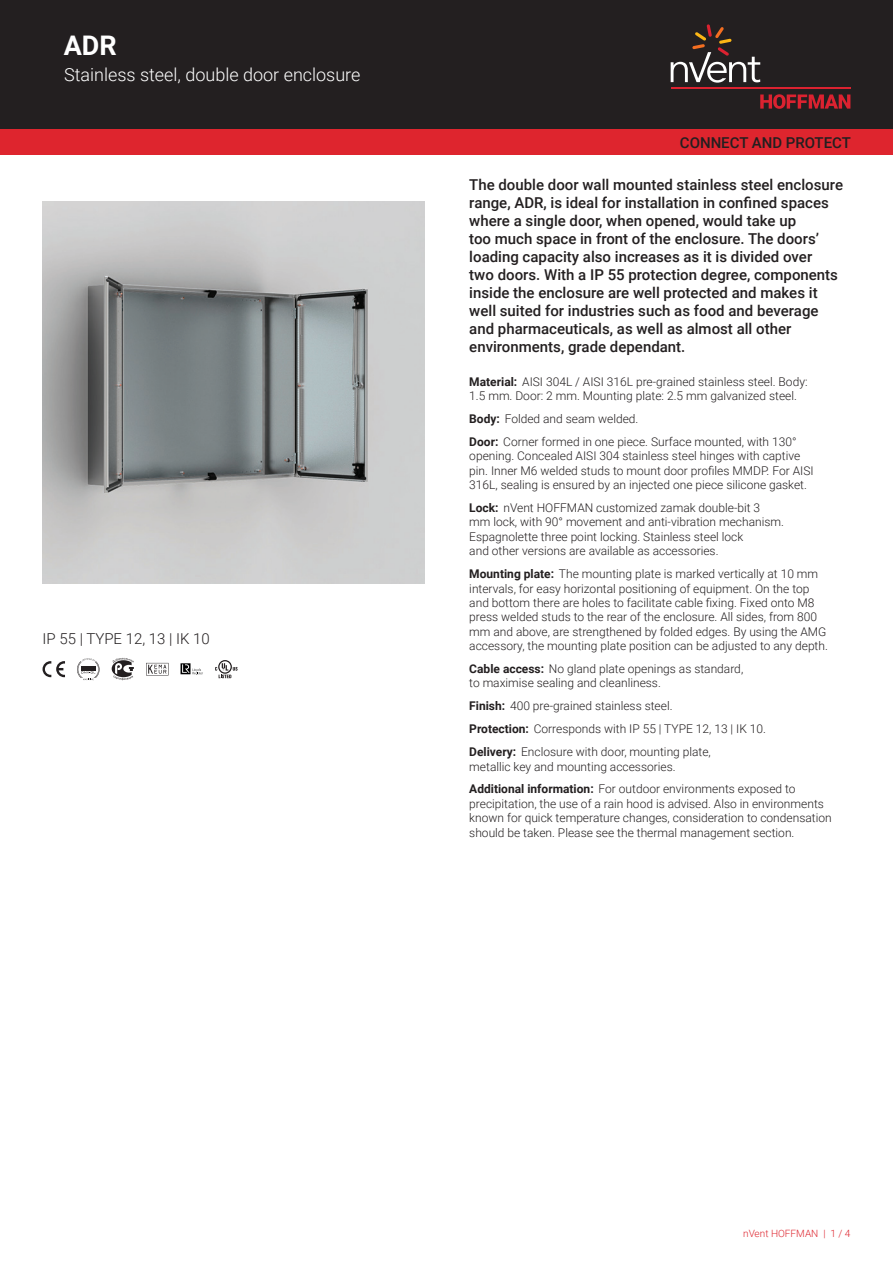
<style>
.page{position:relative;width:893px;height:1263px;background:#fff}
.page>*{position:absolute;margin:0;border:0;box-sizing:border-box;transform-origin:0 0}
.t1{font:700 27px "Roboto";color:#fff}
.t2{font:300 18px "Roboto";color:#fff}
.t3{font:500 15px/18px "Roboto";color:#231f20}
.t4{font:300 15px "Roboto";color:#231f20}
.t5{font:300 12px/14.4px "Roboto";color:#231f20}
.t6{font:300 10.05px "Roboto";color:#de252e}
.s1{font-weight:700}
</style>
<div class="page">
<div style="left:0;top:0;width:893px;height:129px;background:#231f20"></div>
<svg style="left:760px;top:94px;width:90px;height:15px"></svg>
<hr style="left:671px;top:88px;width:179px;height:1px;background:#db2230">
<svg style="left:671px;top:24px;width:89px;height:59px"></svg>
<div style="left:0;top:129px;width:893px;height:26px;background:#de252e"></div>
<img style="left:43px;top:202px;width:381px;height:382px">
<svg style="left:43px;top:661px;width:22px;height:16px"></svg>
<svg style="left:77px;top:658px;width:23px;height:22px"></svg>
<svg style="left:112px;top:658px;width:22px;height:22px"></svg>
<svg style="left:146px;top:663px;width:23px;height:12px"></svg>
<svg style="left:181px;top:663px;width:22px;height:12px"></svg>
<svg style="left:215px;top:660px;width:23px;height:18px"></svg>
<h1 class="t1" style="left:64px;top:27px;width:54px">ADR</h1>
<h2 class="t2" style="left:64px;top:62px;width:298px">Stainless steel, double door enclosure</h2>
<p class="t4" style="left:43px;top:628px;width:169px">IP 55 | TYPE 12, 13 | IK 10</p>
<p class="t3" style="left:680px;top:133px;width:173px">CONNECT AND PROTECT</p>
<p class="t3" style="left:469px;top:175px;width:375px">The double door wall mounted stainless steel enclosure range, ADR, is ideal for installation in confined spaces where a single door, when opened, would take up<br>too much space in front of the enclosure. The doors’ loading capacity also increases as it is divided over<br>two doors. With a IP 55 protection degree, components inside the enclosure are well protected and makes it well suited for industries such as food and beverage and pharmaceuticals, as well as almost all other environments, grade dependant.</p>
<p class="t5" style="left:469px;top:374px;width:340px"><span class="s1">Material:</span> AISI 304L / AISI 316L pre-grained stainless steel. Body:<br>1.5 mm. Door: 2 mm. Mounting plate: 2.5 mm galvanized steel.</p>
<p class="t5" style="left:469px;top:407px;width:329px;line-height:23px"><span class="s1">Body:</span> Folded and seam welded.<br><span class="s1">Door:</span> Corner formed in one piece. Surface mounted, with 130°</p>
<p class="t5" style="left:469px;top:448px;width:346px">opening. Concealed AISI 304 stainless steel hinges with captive pin. Inner M6 welded studs to mount door profiles MMDP. For AISI<br>316L, sealing is ensured by an injected one piece silicone gasket.</p>
<p class="t5" style="left:469px;top:500px;width:316px"><span class="s1">Lock:</span> nVent HOFFMAN customized zamak double-bit 3 mm lock, with 90° movement and anti-vibration mechanism.<br>Espagnolette three point locking. Stainless steel lock<br>and other versions are available as accessories.</p>
<p class="t5" style="left:469px;top:566px;width:360px"><span class="s1">Mounting plate:</span> The mounting plate is marked vertically at 10 mm intervals, for easy horizontal positioning of equipment. On the top and bottom there are holes to facilitate cable fixing. Fixed onto M8 press welded studs to the rear of the enclosure. All sides, from 800 mm and above, are strengthened by folded edges. By using the AMG accessory, the mounting plate position can be adjusted to any depth.</p>
<p class="t5" style="left:469px;top:661px;width:275px"><span class="s1">Cable access:</span> No gland plate openings as standard, to maximise sealing and cleanliness.</p>
<p class="t5" style="left:469px;top:694px;width:298px;line-height:23px"><span class="s1">Finish:</span> 400 pre-grained stainless steel.<br><span class="s1">Protection:</span> Corresponds with IP 55 | TYPE 12, 13 | IK 10.<br><span class="s1">Delivery:</span> Enclosure with door, mounting plate,</p>
<p class="t5" style="left:469px;top:754px;width:328px;line-height:23px">metallic key and mounting accessories.<br><span class="s1">Additional information:</span> For outdoor environments exposed to</p>
<p class="t5" style="left:469px;top:796px;width:364px">precipitation, the use of a rain hood is advised. Also in environments known for quick temperature changes, consideration to condensation should be taken. Please see the thermal management section.</p>
<p class="t6" style="left:743px;top:1226px;width:109px">nVent HOFFMAN | 1 / 4</p>
</div>
